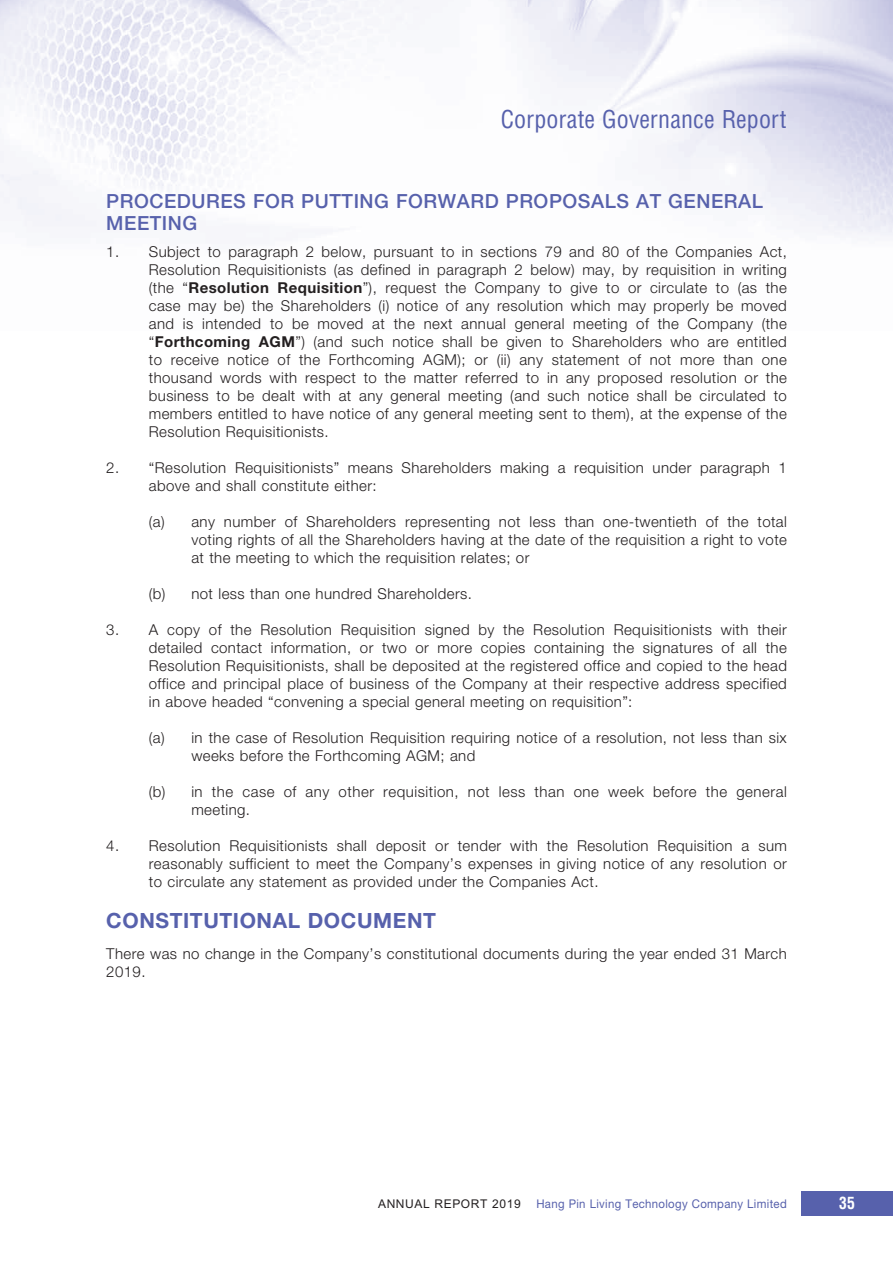
<style>
.page{position:relative;width:893px;height:1263px;background:#fff}
.page>*{position:absolute;margin:0;border:0;box-sizing:border-box;transform-origin:0 0}
.t1{font:condensed 24px "Helvetica LT Std";letter-spacing:.005em;color:#5761ac}
.t2{font:700 21px "Helvetica Neue LT Std";letter-spacing:.03em;color:#5761ac}
.t3{font:500 19.5px/22.5px "Helvetica Neue LT Std";letter-spacing:.03em;color:#5761ac}
.t4{font:700 condensed 16.5px "Helvetica LT Std";color:#fff;scale:.95 1}
.t5{font:300 15px/18px "Helvetica Neue LT Std";letter-spacing:.03em;color:#231f20;text-align:justify}
.t6{font:12px "Helvetica Neue LT Std";letter-spacing:.03em;color:#5761ac;scale:.95 1}
.t7{font:700 12px "M Hei HK";letter-spacing:.05em;color:#231f20}
.s1{font-weight:700}
</style>
<div class="page">
<div style="left:801px;top:1191px;width:92px;height:25px;background:#5761ac"></div>
<img style="left:0;top:0;width:893px;height:236px">
<h1 class="t1" style="left:501px;top:105px;width:287px">Corporate Governance Report</h1>
<h3 class="t3" style="left:106px;top:189px;width:658px">PROCEDURES FOR PUTTING FORWARD PROPOSALS AT GENERAL<br>MEETING</h3>
<p class="t5" style="left:149px;top:243px;width:640px;text-indent:-43px">1. Subject to paragraph 2 below, pursuant to in sections 79 and 80 of the Companies Act, Resolution Requisitionists (as defined in paragraph 2 below) may, by requisition in writing (the “<span class="s1">Resolution Requisition</span>”), request the Company to give to or circulate to (as the case may be) the Shareholders (i) notice of any resolution which may properly be moved and is intended to be moved at the next annual general meeting of the Company (the “<span class="s1">Forthcoming AGM</span>”) (and such notice shall be given to Shareholders who are entitled to receive notice of the Forthcoming AGM); or (ii) any statement of not more than one thousand words with respect to the matter referred to in any proposed resolution or the business to be dealt with at any general meeting (and such notice shall be circulated to members entitled to have notice of any general meeting sent to them), at the expense of the Resolution Requisitionists.</p>
<p class="t5" style="left:149px;top:459px;width:640px;text-indent:-43px">2. “Resolution Requisitionists” means Shareholders making a requisition under paragraph 1 above and shall constitute either:</p>
<p class="t5" style="left:191px;top:513px;width:597px;text-indent:-43px">(a) any number of Shareholders representing not less than one-twentieth of the total voting rights of all the Shareholders having at the date of the requisition a right to vote at the meeting to which the requisition relates; or</p>
<p class="t5" style="left:149px;top:585px;width:325px">(b) not less than one hundred Shareholders.</p>
<p class="t5" style="left:149px;top:621px;width:640px;text-indent:-43px">3. A copy of the Resolution Requisition signed by the Resolution Requisitionists with their detailed contact information, or two or more copies containing the signatures of all the Resolution Requisitionists, shall be deposited at the registered office and copied to the head office and principal place of business of the Company at their respective address specified in above headed “convening a special general meeting on requisition”:</p>
<p class="t5" style="left:191px;top:729px;width:597px;text-indent:-43px">(a) in the case of Resolution Requisition requiring notice of a resolution, not less than six weeks before the Forthcoming AGM; and</p>
<p class="t5" style="left:191px;top:783px;width:597px;text-indent:-43px">(b) in the case of any other requisition, not less than one week before the general meeting.</p>
<p class="t5" style="left:149px;top:837px;width:640px;text-indent:-43px">4. Resolution Requisitionists shall deposit or tender with the Resolution Requisition a sum reasonably sufficient to meet the Company’s expenses in giving notice of any resolution or to circulate any statement as provided under the Companies Act.</p>
<h2 class="t2" style="left:106px;top:908px;width:331px">CONSTITUTIONAL DOCUMENT</h2>
<p class="t5" style="left:106px;top:944px;width:682px">There was no change in the Company’s constitutional documents during the year ended 31 March<br>2019.</p>
<p class="t7" style="left:378px;top:1195px;width:144px">ANNUAL REPORT 2019</p>
<p class="t6" style="left:536px;top:1197px;width:265px">Hang Pin Living Technology Company Limited</p>
<p class="t4" style="left:839px;top:1193px;width:18px">35</p>
</div>
